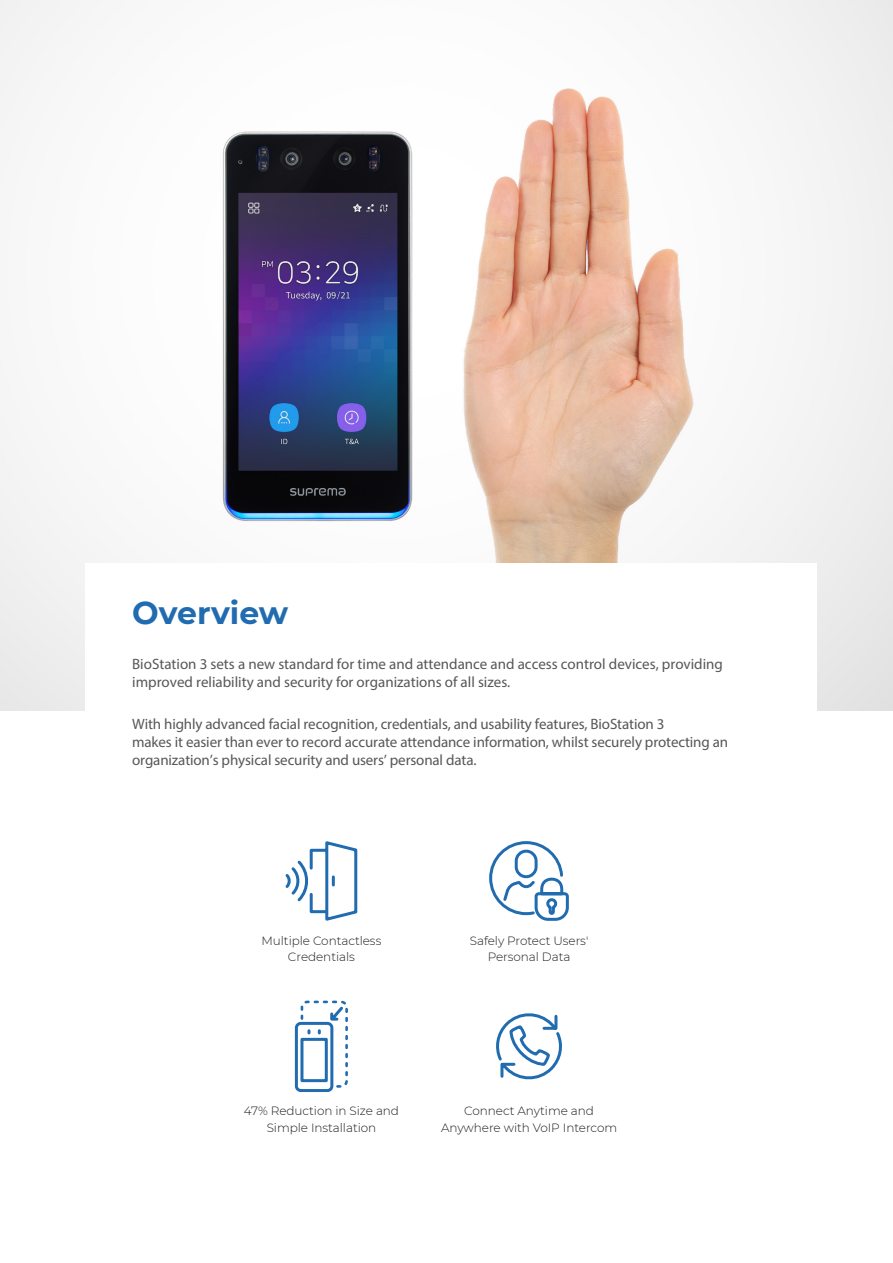
<style>
.page{position:relative;width:893px;height:1263px;background:#fff}
.page>*{position:absolute;margin:0;border:0;box-sizing:border-box;transform-origin:0 0}
.t1{font:700 31.5px "Montserrat";color:#216cb0}
.t2{font:300 15px/18px "Noto Sans CJ Kkr";letter-spacing:-.01em;color:#575756}
.t3{font:300 12px/16.5px "Montserrat";letter-spacing:-.005em;color:#1d1d1b;text-align:center}
</style>
<div class="page">
<img style="left:0;top:0;width:893px;height:710px">
<div style="left:85px;top:563px;width:731px;height:273px;background:#fff"></div>
<svg style="left:496px;top:1013px;width:66px;height:67px"></svg>
<svg style="left:489px;top:841px;width:80px;height:80px"></svg>
<svg style="left:285px;top:841px;width:73px;height:80px"></svg>
<svg style="left:294px;top:1000px;width:54px;height:92px"></svg>
<p class="t1" style="left:132px;top:590px;width:158px">Overview</p>
<p class="t2" style="left:132px;top:654px;width:592px">BioStation 3 sets a new standard for time and attendance and access control devices, providing improved reliability and security for organizations of all sizes.</p>
<p class="t2" style="left:132px;top:714px;width:597px">With highly advanced facial recognition, credentials, and usability features, BioStation 3<br>makes it easier than ever to record accurate attendance information, whilst securely protecting an organization’s physical security and users’ personal data.</p>
<p class="t3" style="left:262px;top:932px;width:121px">Multiple Contactless<br>Credentials</p>
<p class="t3" style="left:470px;top:932px;width:120px">Safely Protect Users'<br>Personal Data</p>
<p class="t3" style="left:244px;top:1102px;width:157px">47% Reduction in Size and<br>Simple Installation</p>
<p class="t3" style="left:441px;top:1102px;width:178px">Connect Anytime and<br>Anywhere with VoIP Intercom</p>
</div>
